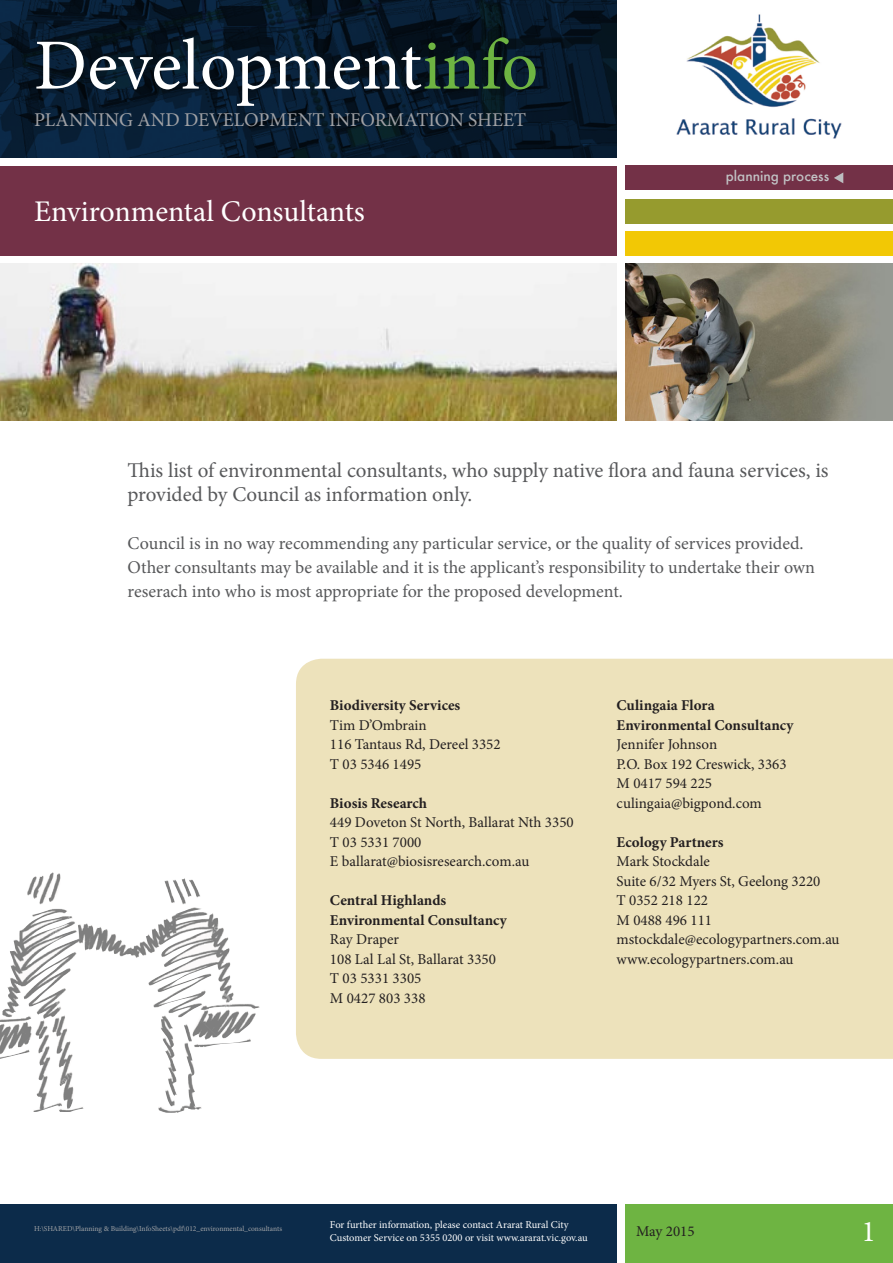
<style>
.page{position:relative;width:893px;height:1263px;background:#fff}
.page>*{position:absolute;margin:0;border:0;box-sizing:border-box;transform-origin:0 0}
.t1{font:72px "Minion Pro";color:#fff}
.t2{font:30px "Minion Pro";color:#fff}
.t3{font:21px "Minion Pro";letter-spacing:-.005em;color:#57585a}
.t4{font:19.5px "Minion Pro";color:#a0a1a5}
.t5{font:18px/24px "Minion Pro";color:#57585a}
.t6{font:15px "Minion Pro";color:#231f20}
.t7{font:700 15px "Minion Pro";color:#231f20}
.t8{font:500 13.5px "Futura";color:#c1c2c4}
.t9{font:10.5px/12.6px "Minion Pro";color:#fff}
.t10{font:7.5px "Minion Pro";color:#a1a3a6}
.s1{color:#6eb442}
</style>
<div class="page">
<img style="left:2px;top:872px;width:199px;height:145px">
<svg style="left:0;top:0;width:617px;height:157px;background:#061a2c"></svg>
<div style="left:0;top:1205px;width:617px;height:58px;background:#0c2b4a"></div>
<div style="left:0;top:166px;width:617px;height:89px;background:#733147"></div>
<div style="left:625px;top:1205px;width:268px;height:58px;background:#6eb442"></div>
<img style="left:625px;top:264px;width:268px;height:157px">
<img style="left:0;top:264px;width:617px;height:157px">
<div style="left:625px;top:231px;width:268px;height:24px;background:#f2c805"></div>
<div style="left:625px;top:166px;width:268px;height:24px;background:#733147"></div>
<div style="left:625px;top:199px;width:268px;height:24px;background:#969b2e"></div>
<svg style="left:834px;top:172px;width:9px;height:11px"></svg>
<img style="left:676px;top:14px;width:166px;height:125px">
<div style="left:296px;top:659px;width:597px;height:400px;background:#ede2bb"></div>
<p class="t1" style="left:34px;top:17px;width:506px">Development<span class="s1">info</span></p>
<p class="t4" style="left:34px;top:107px;width:494px">PLANNING AND DEVELOPMENT INFORMATION SHEET</p>
<p class="t2" style="left:34px;top:191px;width:332px">Environmental Consultants</p>
<p class="t8" style="left:726px;top:167px;width:105px">planning process</p>
<p class="t3" style="left:128px;top:456px;width:702px">This list of environmental consultants, who supply native flora and fauna services, is</p>
<p class="t3" style="left:128px;top:480px;width:346px">provided by Council as information only.</p>
<p class="t5" style="left:128px;top:531px;width:689px">Council is in no way recommending any particular service, or the quality of services provided.<br>Other consultants may be available and it is the applicant’s responsibility to undertake their own reserach into who is most appropriate for the proposed development.</p>
<p class="t7" style="left:330px;top:695px;width:132px">Biodiversity Services</p>
<p class="t6" style="left:330px;top:715px;width:98px">Tim D’Ombrain</p>
<p class="t6" style="left:330px;top:734px;width:172px">116 Tantaus Rd, Dereel 3352</p>
<p class="t6" style="left:330px;top:754px;width:93px">T 03 5346 1495</p>
<p class="t7" style="left:330px;top:792px;width:99px">Biosis Research</p>
<p class="t6" style="left:330px;top:812px;width:245px">449 Doveton St North, Ballarat Nth 3350</p>
<p class="t6" style="left:330px;top:832px;width:93px">T 03 5331 7000</p>
<p class="t6" style="left:330px;top:851px;width:201px">E ballarat@biosisresearch.com.au</p>
<p class="t7" style="left:330px;top:890px;width:118px">Central Highlands</p>
<p class="t7" style="left:330px;top:909px;width:178px">Environmental Consultancy</p>
<p class="t6" style="left:330px;top:929px;width:71px">Ray Draper</p>
<p class="t6" style="left:330px;top:949px;width:168px">108 Lal Lal St, Ballarat 3350</p>
<p class="t6" style="left:330px;top:968px;width:93px">T 03 5331 3305</p>
<p class="t6" style="left:330px;top:988px;width:97px">M 0427 803 338</p>
<p class="t7" style="left:617px;top:695px;width:100px">Culingaia Flora</p>
<p class="t7" style="left:617px;top:714px;width:178px">Environmental Consultancy</p>
<p class="t6" style="left:617px;top:734px;width:102px">Jennifer Johnson</p>
<p class="t6" style="left:617px;top:754px;width:172px">P.O. Box 192 Creswick, 3363</p>
<p class="t6" style="left:617px;top:773px;width:97px">M 0417 594 225</p>
<p class="t6" style="left:617px;top:793px;width:147px">culingaia@bigpond.com</p>
<p class="t7" style="left:617px;top:831px;width:108px">Ecology Partners</p>
<p class="t6" style="left:617px;top:851px;width:95px">Mark Stockdale</p>
<p class="t6" style="left:617px;top:871px;width:205px">Suite 6/32 Myers St, Geelong 3220</p>
<p class="t6" style="left:617px;top:890px;width:93px">T 0352 218 122</p>
<p class="t6" style="left:617px;top:910px;width:97px">M 0488 496 111</p>
<p class="t6" style="left:617px;top:929px;width:225px">mstockdale@ecologypartners.com.au</p>
<p class="t6" style="left:617px;top:949px;width:179px">www.ecologypartners.com.au</p>
<p class="t10" style="left:34px;top:1223px;width:250px">H:\SHARED\Planning &amp; Building\InfoSheets\pdf\012_environmental_consultants</p>
<p class="t9" style="left:330px;top:1218px;width:259px">For further information, please contact Ararat Rural City<br>Customer Service on 5355 0200 or visit www.ararat.vic.gov.au</p>
<p class="t6" style="left:636px;top:1221px;width:60px">May 2015</p>
<p class="t2" style="left:862px;top:1211px;width:16px">1</p>
</div>
